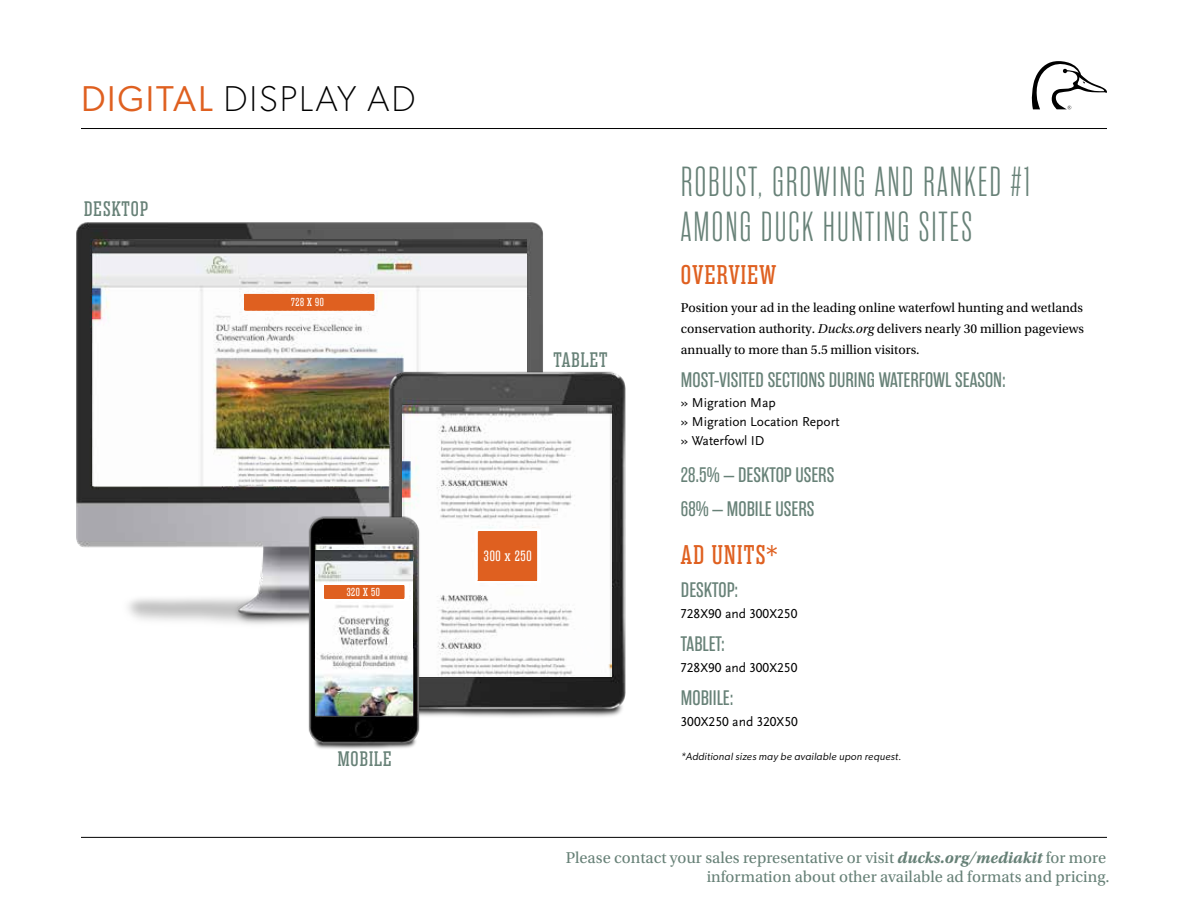
<style>
.page{position:relative;width:1188px;height:918px;background:#fff}
.page>*{position:absolute;margin:0;border:0;box-sizing:border-box;transform-origin:0 0}
.t1{font:300 42px/45px "Rama Gothic M";letter-spacing:.05em;color:#678177}
.t2{font:100 36px "Gibson";letter-spacing:.05em;color:#000}
.t3{font:27px "Rama Slab E";letter-spacing:.05em;color:#df6020}
.t4{font:21px/34.5px "Rama Gothic E";color:#678177}
.t5{font:21px "Rama Slab E";letter-spacing:.05em;color:#678177}
.t6{font:16.5px/19.8px "Utopia Std";color:#678177;text-align:right}
.t7{font:14.85px "Rama Slab E";letter-spacing:.05em;color:#fff}
.t8{font:13.5px/21px "Utopia Std";color:#000;text-align:justify}
.t9{font:13.5px/19.5px "Scala Sans OT";color:#000}
.t10{font:11.55px "Rama Slab E";letter-spacing:.05em;color:#fff}
.t11{font:italic 10.5px "Gibson";letter-spacing:.025em;color:#000}
.s1{font-weight:400;color:#df6020}
.s2{font-style:italic}
.s3{font-weight:700;font-style:italic}
</style>
<div class="page">
<hr style="left:81px;top:128px;width:1026px;height:1px;background:#000">
<hr style="left:81px;top:837px;width:1026px;height:1px;background:#000">
<svg style="left:1032px;top:61px;width:75px;height:48px"></svg>
<img style="left:76px;top:222px;width:467px;height:401px">
<img style="left:93px;top:240px;width:433px;height:245px">
<img style="left:334px;top:347px;width:292px;height:370px">
<img style="left:403px;top:405px;width:208px;height:271px">
<img style="left:228px;top:494px;width:272px;height:255px">
<img style="left:316px;top:550px;width:97px;height:166px">
<svg style="left:475px;top:529px;width:66px;height:54px"></svg>
<div style="left:478px;top:532px;width:59px;height:49px;background:#df6020"></div>
<svg style="left:245px;top:294px;width:130px;height:17px"></svg>
<div style="left:244px;top:294px;width:130px;height:16px;background:#df6020"></div>
<svg style="left:322px;top:583px;width:87px;height:17px"></svg>
<svg style="left:324px;top:585px;width:80px;height:13px"></svg>
<h2 class="t2" style="left:81px;top:77px;width:336px"><span class="s1">DIGITAL</span> DISPLAY AD</h2>
<h3 class="t5" style="left:84px;top:197px;width:65px">DESKTOP</h3>
<p class="t10" style="left:291px;top:296px;width:34px">728 X 90</p>
<p class="t10" style="left:347px;top:586px;width:35px">320 X 50</p>
<h3 class="t5" style="left:338px;top:748px;width:55px">MOBILE</h3>
<h3 class="t5" style="left:554px;top:348px;width:55px">TABLET</h3>
<p class="t7" style="left:484px;top:548px;width:49px">300 x 250</p>
<h1 class="t1" style="left:681px;top:160px;width:351px">ROBUST, GROWING AND RANKED #1<br>AMONG DUCK HUNTING SITES</h1>
<h3 class="t3" style="left:681px;top:260px;width:97px">OVERVIEW</h3>
<p class="t8" style="left:681px;top:297px;width:405px">Position your ad in the leading online waterfowl hunting and wetlands conservation authority. <span class="s2">Ducks.org</span> delivers nearly 30 million pageviews annually to more than 5.5 million visitors.</p>
<h3 class="t4" style="left:681px;top:363px;width:327px">MOST-VISITED SECTIONS DURING WATERFOWL SEASON:</h3>
<p class="t9" style="left:681px;top:393px;width:160px">» Migration Map<br>» Migration Location Report » Waterfowl ID</p>
<h3 class="t4" style="left:681px;top:457px;width:155px">28.5% – DESKTOP USERS<br>68% – MOBILE USERS</h3>
<h3 class="t3" style="left:681px;top:540px;width:98px">AD UNITS*</h3>
<h3 class="t4" style="left:681px;top:573px;width:59px">DESKTOP:</h3>
<p class="t9" style="left:681px;top:604px;width:118px">728X90 and 300X250</p>
<h3 class="t4" style="left:681px;top:627px;width:45px">TABLET:</h3>
<p class="t9" style="left:681px;top:658px;width:118px">728X90 and 300X250</p>
<h3 class="t4" style="left:681px;top:681px;width:54px">MOBIILE:</h3>
<p class="t9" style="left:681px;top:712px;width:118px">300X250 and 320X50</p>
<p class="t11" style="left:681px;top:750px;width:222px">*Additional sizes may be available upon request.</p>
<p class="t6" style="left:566px;top:848px;width:545px">Please contact your sales representative or visit <span class="s3">ducks.org/mediakit</span> for more information about other available ad formats and pricing.</p>
</div>
